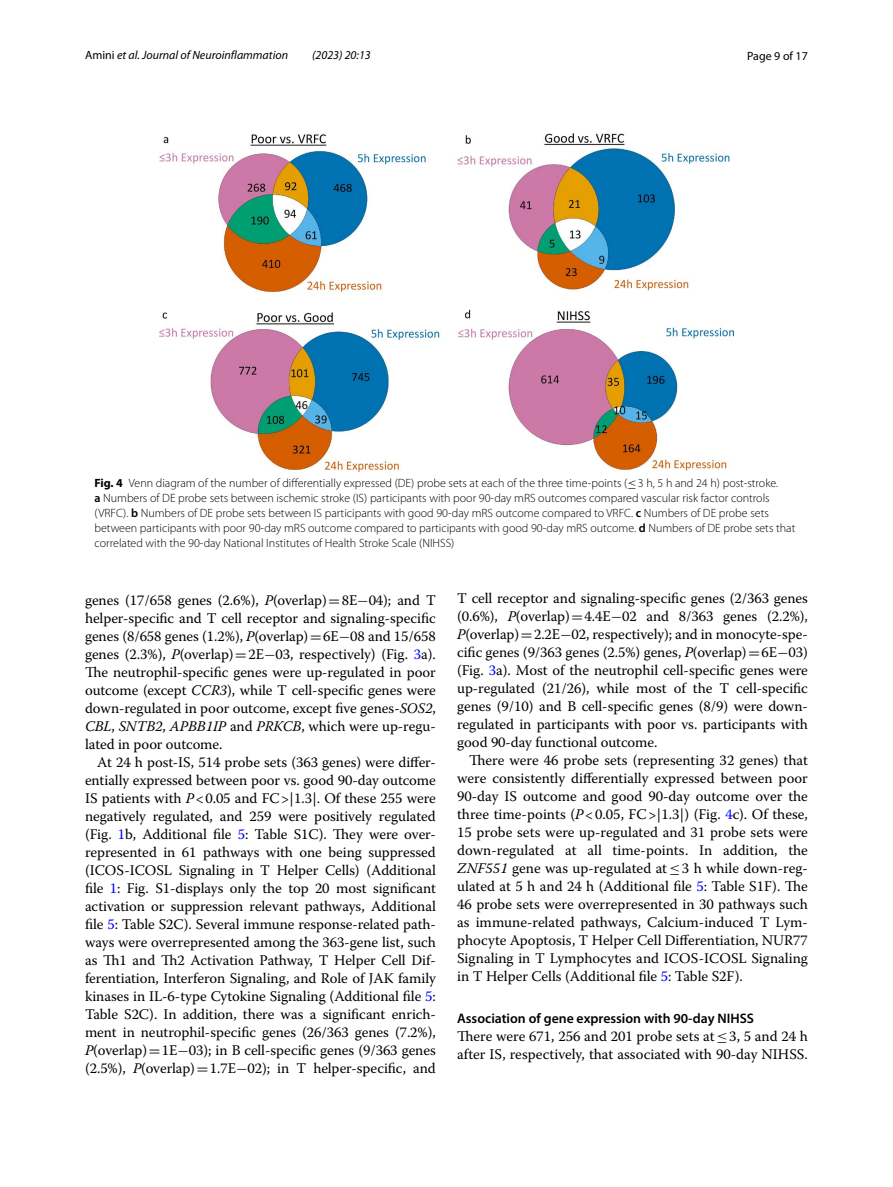
<style>
.page{position:relative;width:893px;height:1187px;background:#fff}
.page>*{position:absolute;margin:0;border:0;box-sizing:border-box;transform-origin:0 0}
.t1{font:14.7px/18px "Warnock Pro";color:#000;text-align:justify}
.t2{font:600 13.8px "Myriad Pro";color:#000}
.t3{font:300 12px/15px "Myriad Pro";color:#000}
.t4{font:italic 12px "Myriad Pro";color:#000}
.t5{font:12px "Myriad Pro";color:#000}
.s1{font-style:normal}
.s2{font-weight:700}
.s3{font-family:"MTSY";font-weight:400}
.s4{font-weight:600}
.s5{font-style:italic}
.s6{font-family:"MTSY"}
.s7{color:#00f}
</style>
<div class="page">
<img style="left:160px;top:133px;width:574px;height:338px">
<p class="t4" style="left:85px;top:48px;width:205px"><span class="s1">Amini</span> et al. Journal of Neuroinflammation</p>
<p class="t4" style="left:312px;top:48px;width:60px">(2023) 20:13</p>
<p class="t5" style="left:747px;top:48px;width:62px">Page 9 of 17</p>
<p class="t3" style="left:94px;top:475px;width:702px"><span class="s2">Fig. 4</span> Venn diagram of the number of differentially expressed (DE) probe sets at each of the three time-points (<span class="s3">≤</span>3 h, 5 h and 24 h) post-stroke.<br><span class="s4">a</span> Numbers of DE probe sets between ischemic stroke (IS) participants with poor 90-day mRS outcomes compared vascular risk factor controls (VRFC). <span class="s4">b</span> Numbers of DE probe sets between IS participants with good 90-day mRS outcome compared to VRFC. <span class="s4">c</span> Numbers of DE probe sets between participants with poor 90-day mRS outcome compared to participants with good 90-day mRS outcome. <span class="s4">d</span> Numbers of DE probe sets that correlated with the 90-day National Institutes of Health Stroke Scale (NIHSS)</p>
<p class="t1" style="left:85px;top:590px;width:352px">genes (17/658 genes (2.6%), <span class="s5">P</span>(overlap)<span class="s6">=</span>8E<span class="s6">−</span>04); and T helper-specific and T cell receptor and signaling-specific genes (8/658 genes (1.2%), <span class="s5">P</span>(overlap)<span class="s6">=</span>6E<span class="s6">−</span>08 and 15/658 genes (2.3%), <span class="s5">P</span>(overlap)<span class="s6">=</span>2E<span class="s6">−</span>03, respectively) (Fig. <span class="s7">3</span>a).<br>The neutrophil-specific genes were up-regulated in poor outcome (except <span class="s5">CCR3</span>), while T cell-specific genes were down-regulated in poor outcome, except five genes-<span class="s5">SOS2</span>, <span class="s5">CBL</span>, <span class="s5">SNTB2</span>, <span class="s5">APBB1IP</span> and <span class="s5">PRKCB</span>, which were up-regu&shy;lated in poor outcome.</p>
<p class="t1" style="left:85px;top:752px;width:352px;text-indent:12px">At 24 h post-IS, 514 probe sets (363 genes) were differ&shy;entially expressed between poor vs. good 90-day outcome IS patients with <span class="s5">P</span>&lt;0.05 and FC&gt;|1.3|. Of these 255 were negatively regulated, and 259 were positively regulated (Fig. <span class="s7">1</span>b, Additional file <span class="s7">5</span>: Table S1C). They were over&shy;represented in 61 pathways with one being suppressed (ICOS-ICOSL Signaling in T Helper Cells) (Additional file <span class="s7">1</span>: Fig. S1-displays only the top 20 most significant activation or suppression relevant pathways, Additional file <span class="s7">5</span>: Table S2C). Several immune response-related path&shy;ways were overrepresented among the 363-gene list, such as Th1 and Th2 Activation Pathway, T Helper Cell Dif&shy;ferentiation, Interferon Signaling, and Role of JAK family kinases in IL-6-type Cytokine Signaling (Additional file <span class="s7">5</span>:<br>Table S2C). In addition, there was a significant enrich&shy;ment in neutrophil-specific genes (26/363 genes (7.2%), <span class="s5">P</span>(overlap)<span class="s6">=</span>1E<span class="s6">−</span>03); in B cell-specific genes (9/363 genes (2.5%), <span class="s5">P</span>(overlap)<span class="s6">=</span>1.7E<span class="s6">−</span>02); in T helper-specific, and</p>
<p class="t1" style="left:457px;top:588px;width:352px">T cell receptor and signaling-specific genes (2/363 genes (0.6%), <span class="s5">P</span>(overlap)<span class="s6">=</span>4.4E<span class="s6">−</span>02 and 8/363 genes (2.2%), <span class="s5">P</span>(overlap)<span class="s6">=</span>2.2E<span class="s6">−</span>02, respectively); and in monocyte-spe&shy;cific genes (9/363 genes (2.5%) genes, <span class="s5">P</span>(overlap)<span class="s6">=</span>6E<span class="s6">−</span>03) (Fig. <span class="s7">3</span>a). Most of the neutrophil cell-specific genes were up-regulated (21/26), while most of the T cell-specific genes (9/10) and B cell-specific genes (8/9) were down&shy;regulated in participants with poor vs. participants with good 90-day functional outcome.</p>
<p class="t1" style="left:457px;top:750px;width:352px;text-indent:12px">There were 46 probe sets (representing 32 genes) that were consistently differentially expressed between poor 90-day IS outcome and good 90-day outcome over the three time-points (<span class="s5">P</span>&lt;0.05, FC&gt;|1.3|) (Fig. <span class="s7">4</span>c). Of these, 15 probe sets were up-regulated and 31 probe sets were down-regulated at all time-points. In addition, the <span class="s5">ZNF551</span> gene was up-regulated at<span class="s6">≤</span>3 h while down-reg&shy;ulated at 5 h and 24 h (Additional file <span class="s7">5</span>: Table S1F). The 46 probe sets were overrepresented in 30 pathways such as immune-related pathways, Calcium-induced T Lym&shy;phocyte Apoptosis, T Helper Cell Differentiation, NUR77<br>Signaling in T Lymphocytes and ICOS-ICOSL Signaling in T Helper Cells (Additional file <span class="s7">5</span>: Table S2F).</p>
<p class="t2" style="left:457px;top:1009px;width:298px">Association of gene expression with 90‑day NIHSS</p>
<p class="t1" style="left:457px;top:1027px;width:352px">There were 671, 256 and 201 probe sets at<span class="s6">≤</span>3, 5 and 24 h after IS, respectively, that associated with 90-day NIHSS.</p>
</div>
